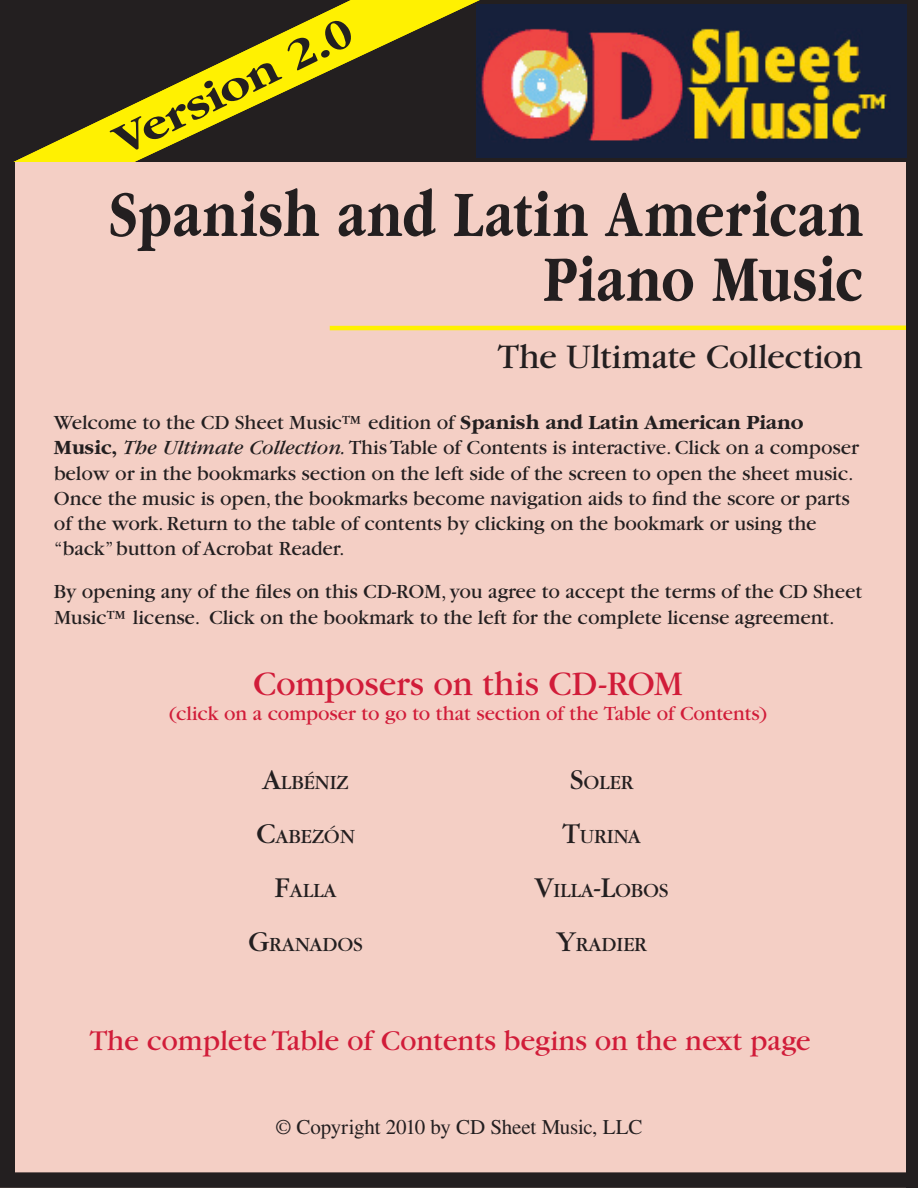
<style>
.page{position:relative;width:918px;height:1188px;background:#fff}
.page>*{position:absolute;margin:0;border:0;box-sizing:border-box;transform-origin:0 0}
.t1{font:700 67.5px/64.8px "Garamond";letter-spacing:.025em;color:#231f20;text-align:right;scale:.8 1}
.t2{font:700 45px "Garamond";color:#231f20;scale:1.12 1}
.t3{font:36px "Garamond";letter-spacing:-.01em;color:#231f20}
.t4{font:36px "Garamond";letter-spacing:-.005em;color:#d11c39}
.t5{font:30px "Garamond";color:#d11c39}
.t6{font:21px/25.2px "Garamond";color:#231f20}
.t7{font:21px "Garamond";letter-spacing:-.005em;color:#d11c39}
.t8{font:21px "Times";letter-spacing:-.01em;color:#231f20}
.s1{font-weight:700}
.s2{font-style:italic}
.s3{font-size:30px}
</style>
<div class="page">
<div style="left:1px;top:1px;width:916px;height:162px;background:#231f20"></div>
<div style="left:0;top:162px;width:918px;height:1026px;background:#f4cfc5"></div>
<img style="left:480px;top:4px;width:427px;height:153px">
<hr style="left:0;top:0;width:1px;height:162px;background:#231f20">
<hr style="left:916px;top:1px;width:2px;height:160px;background:#231f20">
<svg style="left:13px;top:0;width:467px;height:162px"></svg>
<hr style="left:330px;top:326px;width:588px;height:4px;background:#fff101">
<div style="left:0;top:162px;width:15px;height:1025px;background:#231f20"></div>
<div style="left:906px;top:162px;width:12px;height:1026px;background:#231f20"></div>
<div style="left:0;top:1173px;width:918px;height:15px;background:#231f20"></div>
<h2 class="t2" style="left:106px;top:122px;width:234px;rotate:-26deg">Version 2.0</h2>
<h1 class="t1" style="left:109px;top:183px;width:945px">Spanish and Latin American<br>Piano Music</h1>
<h3 class="t3" style="left:497px;top:338px;width:367px">The Ultimate Collection</h3>
<p class="t6" style="left:54px;top:410px;width:806px">Welcome to the CD Sheet Music™ edition of <span class="s1">Spanish and Latin American Piano Music,</span> <span class="s2">The Ultimate Collection.</span> This Table of Contents is interactive. Click on a composer below or in the bookmarks section on the left side of the screen to open the sheet music.<br>Once the music is open, the bookmarks become navigation aids to find the score or parts of the work. Return to the table of contents by clicking on the bookmark or using the “back” button of Acrobat Reader.</p>
<p class="t6" style="left:54px;top:579px;width:810px">By opening any of the files on this CD-ROM, you agree to accept the terms of the CD Sheet<br>Music™ license. Click on the bookmark to the left for the complete license agreement.</p>
<h3 class="t4" style="left:253px;top:665px;width:431px">Composers on this CD-ROM</h3>
<p class="t7" style="left:169px;top:702px;width:599px">(click on a composer to go to that section of the Table of Contents)</p>
<p class="t6" style="left:262px;top:771px;width:88px"><span class="s3">A</span>LBÉNIZ</p>
<p class="t6" style="left:256px;top:825px;width:101px"><span class="s3">C</span>ABEZÓN</p>
<p class="t6" style="left:275px;top:879px;width:63px"><span class="s3">F</span>ALLA</p>
<p class="t6" style="left:248px;top:933px;width:117px"><span class="s3">G</span>RANADOS</p>
<p class="t6" style="left:570px;top:771px;width:65px"><span class="s3">S</span>OLER</p>
<p class="t6" style="left:562px;top:825px;width:80px"><span class="s3">T</span>URINA</p>
<p class="t6" style="left:535px;top:879px;width:136px"><span class="s3">V</span>ILLA<span class="s3">-L</span>OBOS</p>
<p class="t6" style="left:556px;top:933px;width:92px"><span class="s3">Y</span>RADIER</p>
<h3 class="t5" style="left:89px;top:1025px;width:723px">The complete Table of Contents begins on the next page</h3>
<p class="t8" style="left:275px;top:1115px;width:369px">© Copyright 2010 by CD Sheet Music, LLC</p>
</div>
